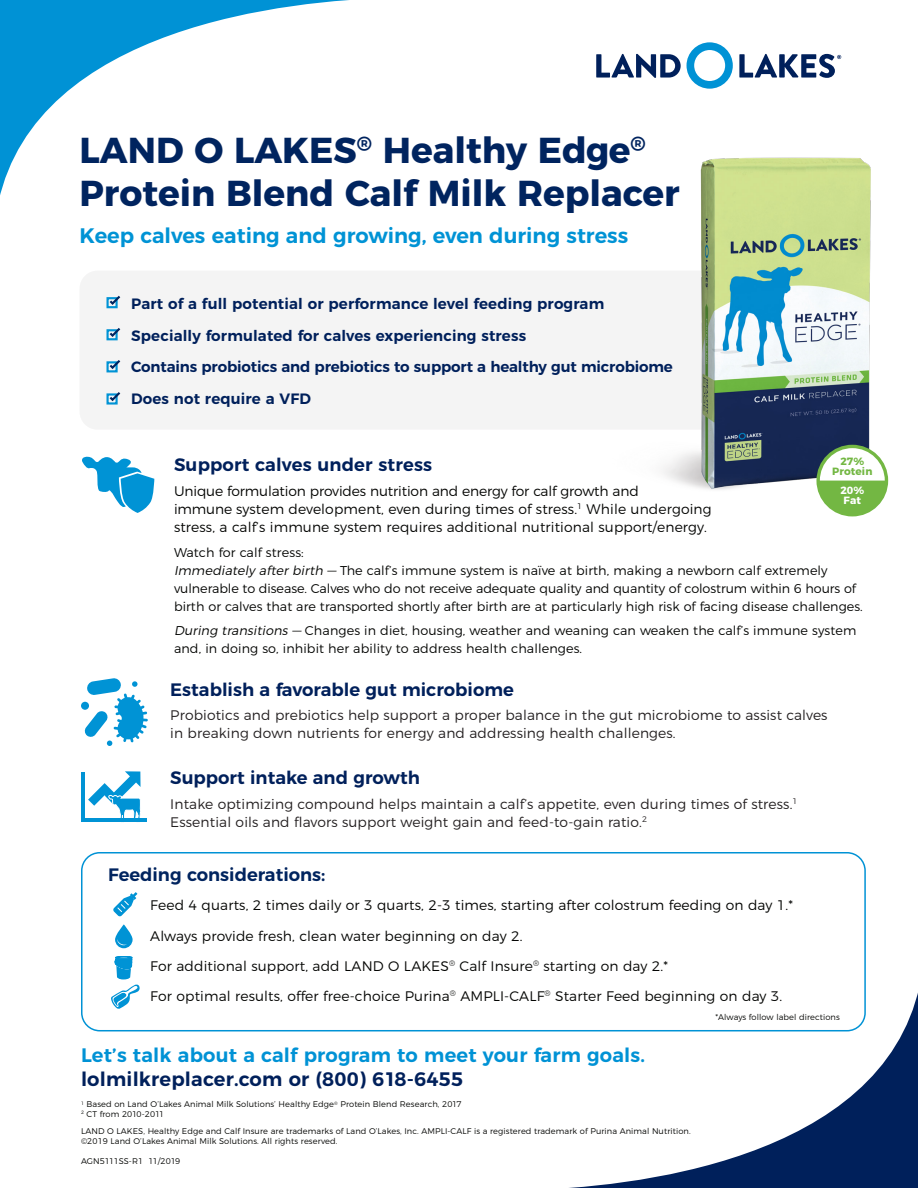
<style>
.page{position:relative;width:918px;height:1188px;background:#fff}
.page>*{position:absolute;margin:0;border:0;box-sizing:border-box;transform-origin:0 0}
.t1{font:700 36px/43.2px "Montserrat";color:#00245f}
.t2{font:600 21px "Montserrat";color:#0093d5}
.t3{font:600 19.5px "Montserrat";letter-spacing:.01em;color:#0092d5}
.t4{font:600 19.5px "Montserrat";letter-spacing:.01em;color:#00205b}
.t5{font:600 18px "Montserrat";color:#00205b}
.t6{font:600 18px "Montserrat";color:#00245f}
.Body_Copy{font:600 15px "Montserrat";letter-spacing:.01em;color:#00205b}
.Body_Copy-2{font:600 15px "Montserrat";letter-spacing:-.01em;color:#00205b}
.Bulleted_Tier_1{font:300 13.8px/18px "Montserrat";letter-spacing:.01em;color:#231f20}
.Body_Copy-3{font:300 13.8px "Montserrat";letter-spacing:.01em;color:#040503}
.body_copy{font:300 13.8px/18px "Montserrat";letter-spacing:.01em;color:#040503}
.body_copy-2{font:300 12.75px/18px "Montserrat";letter-spacing:.005em;color:#040503}
.Body_Copy-4{font:700 10.5px/10.5px "Montserrat";letter-spacing:.01em;color:#73b743;text-align:center}
.Body_Copy-5{font:700 10.5px/10.5px "Montserrat";color:#fff;text-align:center}
.Footnotes{font:300 8.25px "Montserrat";letter-spacing:.01em;color:#040503}
.s1{font-style:italic}
</style>
<div class="page">
<svg style="left:0;top:0;width:638px;height:195px"></svg>
<svg style="left:252px;top:993px;width:666px;height:195px"></svg>
<div style="left:80px;top:271px;width:725px;height:159px;background:#f4f4f4;border-radius:18px"></div>
<svg style="left:82px;top:456px;width:72px;height:57px"></svg>
<svg style="left:596px;top:54px;width:85px;height:24px"></svg>
<svg style="left:739px;top:54px;width:102px;height:24px"></svg>
<svg style="left:687px;top:42px;width:46px;height:47px"></svg>
<div style="left:106px;top:297px;width:12px;height:11px;border:2px solid #0093d5"></div>
<svg style="left:107px;top:295px;width:14px;height:12px"></svg>
<div style="left:106px;top:329px;width:12px;height:11px;border:2px solid #0093d5"></div>
<svg style="left:107px;top:328px;width:14px;height:11px"></svg>
<div style="left:106px;top:361px;width:12px;height:11px;border:2px solid #0093d5"></div>
<svg style="left:107px;top:360px;width:14px;height:11px"></svg>
<div style="left:106px;top:393px;width:12px;height:12px;border:2px solid #0093d5"></div>
<svg style="left:107px;top:392px;width:14px;height:11px"></svg>
<div style="left:81px;top:702px;width:8px;height:8px;background:#0093d5;border-radius:50%"></div>
<svg style="left:84px;top:678px;width:64px;height:68px"></svg>
<svg style="left:88px;top:771px;width:53px;height:52px"></svg>
<hr style="left:82px;top:819px;width:65px;height:3px;background:#0093d5">
<hr style="left:82px;top:773px;width:3px;height:49px;background:#0093d5">
<img style="left:610px;top:144px;width:279px;height:349px">
<div style="left:818px;top:446px;width:68px;height:69px;background:#fff;border-radius:50%"></div>
<div style="left:816px;top:445px;width:72px;height:71px;border:3px solid #73b743;border-radius:50%"></div>
<svg style="left:818px;top:481px;width:68px;height:33px"></svg>
<div style="left:81px;top:852px;width:785px;height:179px;border:2px solid #0092d5;border-radius:18px"></div>
<div style="left:130px;top:892px;width:7px;height:8px;background:#0093d5;border-radius:2px"></div>
<svg style="left:130px;top:893px;width:6px;height:7px"></svg>
<svg style="left:113px;top:896px;width:21px;height:21px"></svg>
<svg style="left:111px;top:956px;width:29px;height:53px"></svg>
<svg style="left:115px;top:924px;width:18px;height:24px"></svg>
<svg style="left:117px;top:939px;width:10px;height:6px"></svg>
<p class="t1" style="left:80px;top:125px;width:602px">LAND O LAKES<sup>®</sup> Healthy Edge<sup>®<br></sup>Protein Blend Calf Milk Replacer</p>
<p class="t2" style="left:80px;top:219px;width:550px">Keep calves eating and growing, even during stress</p>
<p class="Body_Copy" style="left:131px;top:292px;width:475px">Part of a full potential or performance level feeding program</p>
<p class="Body_Copy" style="left:131px;top:323px;width:396px">Specially formulated for calves experiencing stress</p>
<p class="Body_Copy-2" style="left:131px;top:355px;width:543px">Contains probiotics and prebiotics to support a healthy gut microbiome</p>
<p class="Body_Copy" style="left:131px;top:386px;width:181px">Does not require a VFD</p>
<p class="Body_Copy-4" style="left:832px;top:455px;width:42px">27%<br>Protein</p>
<p class="Body_Copy-5" style="left:840px;top:484px;width:25px">20%<br>Fat</p>
<p class="t5" style="left:174px;top:450px;width:260px">Support calves under stress</p>
<p class="body_copy" style="left:174px;top:481px;width:539px">Unique formulation provides nutrition and energy for calf growth and<br>immune system development, even during times of stress.<sup>1</sup> While undergoing stress, a calf’s immune system requires additional nutritional support/energy.</p>
<p class="body_copy-2" style="left:174px;top:542px;width:690px">Watch for calf stress:<br><span class="s1">Immediately after birth —</span>The calf’s immune system is naïve at birth, making a newborn calf extremely vulnerable to disease. Calves who do not receive adequate quality and quantity of colostrum within 6 hours of birth or calves that are transported shortly after birth are at particularly high risk of facing disease challenges.</p>
<p class="body_copy-2" style="left:174px;top:621px;width:684px"><span class="s1">During transitions —</span> Changes in diet, housing, weather and weaning can weaken the calf’s immune system and, in doing so, inhibit her ability to address health challenges.</p>
<p class="t5" style="left:170px;top:675px;width:345px">Establish a favorable gut microbiome</p>
<p class="Bulleted_Tier_1" style="left:170px;top:705px;width:659px">Probiotics and prebiotics help support a proper balance in the gut microbiome to assist calves in breaking down nutrients for energy and addressing health challenges.</p>
<p class="t5" style="left:170px;top:763px;width:251px">Support intake and growth</p>
<p class="Bulleted_Tier_1" style="left:170px;top:794px;width:629px">Intake optimizing compound helps maintain a calf’s appetite, even during times of stress.<sup>1<br></sup>Essential oils and flavors support weight gain and feed-to-gain ratio.<sup>2</sup></p>
<p class="t6" style="left:108px;top:860px;width:219px">Feeding considerations:</p>
<p class="Body_Copy-3" style="left:150px;top:895px;width:644px">Feed 4 quarts, 2 times daily or 3 quarts, 2-3 times, starting after colostrum feeding on day 1.*</p>
<p class="Body_Copy-3" style="left:150px;top:925px;width:374px">Always provide fresh, clean water beginning on day 2.</p>
<p class="Body_Copy-3" style="left:150px;top:955px;width:519px">For additional support, add LAND O LAKES<sup>®</sup> Calf Insure<sup>®</sup> starting on day 2.*</p>
<p class="Body_Copy-3" style="left:150px;top:985px;width:634px">For optimal results, offer free-choice Purina<sup>®</sup> AMPLI-CALF<sup>®</sup> Starter Feed beginning on day 3.</p>
<p class="t3" style="left:81px;top:1040px;width:566px">Let’s talk about a calf program to meet your farm goals.</p>
<p class="t4" style="left:81px;top:1063px;width:384px">lolmilkreplacer.com or (800) 618-6455</p>
<p class="Footnotes" style="left:81px;top:1098px;width:382px"><sup>1</sup> Based on Land O’Lakes Animal Milk Solutions’ Healthy Edge<sup>®</sup> Protein Blend Research, 2017</p>
<p class="Footnotes" style="left:81px;top:1108px;width:85px"><sup>2</sup> CT from 2010-2011</p>
<p class="Footnotes" style="left:81px;top:1124px;width:611px">LAND O LAKES, Healthy Edge and Calf Insure are trademarks of Land O’Lakes, Inc. AMPLI-CALF is a registered trademark of Purina Animal Nutrition.</p>
<p class="Footnotes" style="left:81px;top:1134px;width:258px">©2019 Land O’Lakes Animal Milk Solutions. All rights reserved.</p>
<p class="Footnotes" style="left:81px;top:1154px;width:101px">AGN5111SS-R1 11/2019</p>
<p class="Footnotes" style="left:715px;top:1011px;width:126px">*Always follow label directions</p>
</div>
